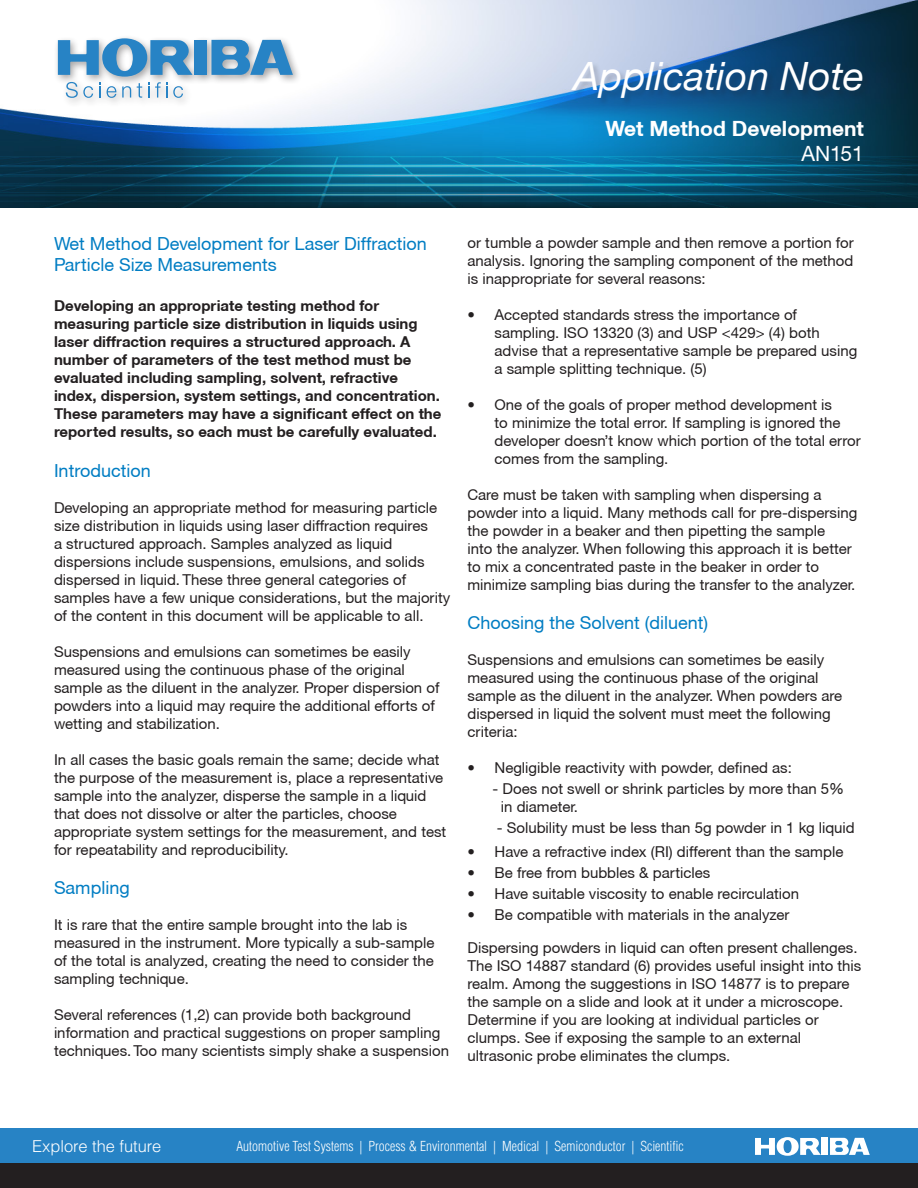
<style>
.page{position:relative;width:918px;height:1188px;background:#fff}
.page>*{position:absolute;margin:0;border:0;box-sizing:border-box;transform-origin:0 0}
.t1{font:italic 39px "Helvetica Neue LT";color:#fff}
.t2{font:italic 100 36px "Helvetica Neue LT";color:#fff;scale:1.25 1}
.t3{font:700 21px "Helvetica Neue CE";color:#fff}
.t4{font:21px "Helvetica Neue CE";color:#fff}
.Texte_de_base{font:18px/21.6px "Helvetica Neue CE";color:#007dc3}
.t5{font:300 16.5px "Helvetica LT Std";color:#fff}
.Texte_de_base-2{font:15px/18px "Helvetica Neue CE";color:#231f20}
.t6{font:700 15px/18px "Helvetica Neue CE";color:#231f20}
.t7{font:300 condensed 13.5px "Helvetica LT Std";color:#fff}
</style>
<div class="page">
<div style="left:0;top:1128px;width:918px;height:35px;background:#2783c5"></div>
<div style="left:0;top:1163px;width:918px;height:25px;background:#231f20"></div>
<img style="left:755px;top:1138px;width:20px;height:17px">
<img style="left:777px;top:1137px;width:51px;height:19px">
<img style="left:830px;top:1138px;width:40px;height:17px">
<img style="left:0;top:0;width:918px;height:207px">
<div style="left:54px;top:34px;width:248px;height:74px;background:#231f20;opacity:.4"></div>
<div style="left:195px;top:40px;width:12px;height:35px;background:#2783c5"></div>
<svg style="left:211px;top:40px;width:82px;height:35px;background:#609ecb"></svg>
<svg style="left:58px;top:38px;width:135px;height:60px"></svg>
<div style="left:572px;top:62px;width:299px;height:44px;background:#231f20;opacity:.2"></div>
<p class="t1" style="left:574px;top:52px;width:292px">Application Note</p>
<p class="t2" style="left:556px;top:72px;width:248px">Application Note</p>
<p class="t3" style="left:605px;top:115px;width:260px">Wet Method Development</p>
<p class="t4" style="left:801px;top:141px;width:64px">AN151</p>
<p class="Texte_de_base" style="left:54px;top:233px;width:374px">Wet Method Development for Laser Diffraction<br>Particle Size Measurements</p>
<p class="t6" style="left:54px;top:297px;width:389px">Developing an appropriate testing method for measuring particle size distribution in liquids using laser diffraction requires a structured approach. A number of parameters of the test method must be evaluated including sampling, solvent, refractive index, dispersion, system settings, and concentration.<br>These parameters may have a significant effect on the reported results, so each must be carefully evaluated.</p>
<p class="Texte_de_base" style="left:54px;top:460px;width:98px">Introduction</p>
<p class="Texte_de_base-2" style="left:54px;top:498px;width:398px">Developing an appropriate method for measuring particle size distribution in liquids using laser diffraction requires<br>a structured approach. Samples analyzed as liquid dispersions include suspensions, emulsions, and solids dispersed in liquid. These three general categories of samples have a few unique considerations, but the majority of the content in this document will be applicable to all.</p>
<p class="Texte_de_base-2" style="left:54px;top:642px;width:387px">Suspensions and emulsions can sometimes be easily measured using the continuous phase of the original sample as the diluent in the analyzer. Proper dispersion of powders into a liquid may require the additional efforts of wetting and stabilization.</p>
<p class="Texte_de_base-2" style="left:54px;top:750px;width:394px">In all cases the basic goals remain the same; decide what the purpose of the measurement is, place a representative sample into the analyzer, disperse the sample in a liquid that does not dissolve or alter the particles, choose appropriate system settings for the measurement, and test for repeatability and reproducibility.</p>
<p class="Texte_de_base" style="left:54px;top:877px;width:77px">Sampling</p>
<p class="Texte_de_base-2" style="left:54px;top:916px;width:382px">It is rare that the entire sample brought into the lab is measured in the instrument. More typically a sub-sample of the total is analyzed, creating the need to consider the sampling technique.</p>
<p class="Texte_de_base-2" style="left:54px;top:1006px;width:397px">Several references (1,2) can provide both background information and practical suggestions on proper sampling techniques. Too many scientists simply shake a suspension</p>
<p class="Texte_de_base-2" style="left:468px;top:234px;width:388px;text-align:justify">or tumble a powder sample and then remove a portion for analysis. Ignoring the sampling component of the method is inappropriate for several reasons:</p>
<p class="Texte_de_base-2" style="left:495px;top:306px;width:364px;text-indent:-27px">• Accepted standards stress the importance of sampling. ISO 13320 (3) and USP &lt;429&gt; (4) both advise that a representative sample be prepared using a sample splitting technique. (5)</p>
<p class="Texte_de_base-2" style="left:495px;top:396px;width:368px;text-indent:-27px">• One of the goals of proper method development is<br>to minimize the total error. If sampling is ignored the developer doesn’t know which portion of the total error comes from the sampling.</p>
<p class="Texte_de_base-2" style="left:468px;top:486px;width:391px">Care must be taken with sampling when dispersing a powder into a liquid. Many methods call for pre-dispersing the powder in a beaker and then pipetting the sample<br>into the analyzer. When following this approach it is better to mix a concentrated paste in the beaker in order to minimize sampling bias during the transfer to the analyzer.</p>
<p class="Texte_de_base" style="left:468px;top:612px;width:242px">Choosing the Solvent (diluent)</p>
<p class="Texte_de_base-2" style="left:468px;top:651px;width:376px">Suspensions and emulsions can sometimes be easily measured using the continuous phase of the original sample as the diluent in the analyzer. When powders are dispersed in liquid the solvent must meet the following criteria:</p>
<p class="Texte_de_base-2" style="left:468px;top:759px;width:326px">• Negligible reactivity with powder, defined as:</p>
<p class="Texte_de_base-2" style="left:493px;top:780px;width:353px">- Does not swell or shrink particles by more than 5%</p>
<p class="Texte_de_base-2" style="left:501px;top:798px;width:79px">in diameter.</p>
<p class="Texte_de_base-2" style="left:497px;top:819px;width:360px">- Solubility must be less than 5g powder in 1 kg liquid</p>
<p class="Texte_de_base-2" style="left:468px;top:843px;width:377px">• Have a refractive index (RI) different than the sample</p>
<p class="Texte_de_base-2" style="left:468px;top:864px;width:244px">• Be free from bubbles &amp; particles</p>
<p class="Texte_de_base-2" style="left:468px;top:885px;width:333px">• Have suitable viscosity to enable recirculation</p>
<p class="Texte_de_base-2" style="left:468px;top:906px;width:324px">• Be compatible with materials in the analyzer</p>
<p class="Texte_de_base-2" style="left:468px;top:939px;width:395px">Dispersing powders in liquid can often present challenges.<br>The ISO 14887 standard (6) provides useful insight into this realm. Among the suggestions in ISO 14877 is to prepare the sample on a slide and look at it under a microscope.<br>Determine if you are looking at individual particles or clumps. See if exposing the sample to an external ultrasonic probe eliminates the clumps.</p>
<p class="t5" style="left:32px;top:1136px;width:131px">Explore the future</p>
<p class="t7" style="left:237px;top:1138px;width:449px">Automotive Test Systems | Process &amp; Environmental | Medical | Semiconductor | Scientific</p>
</div>
